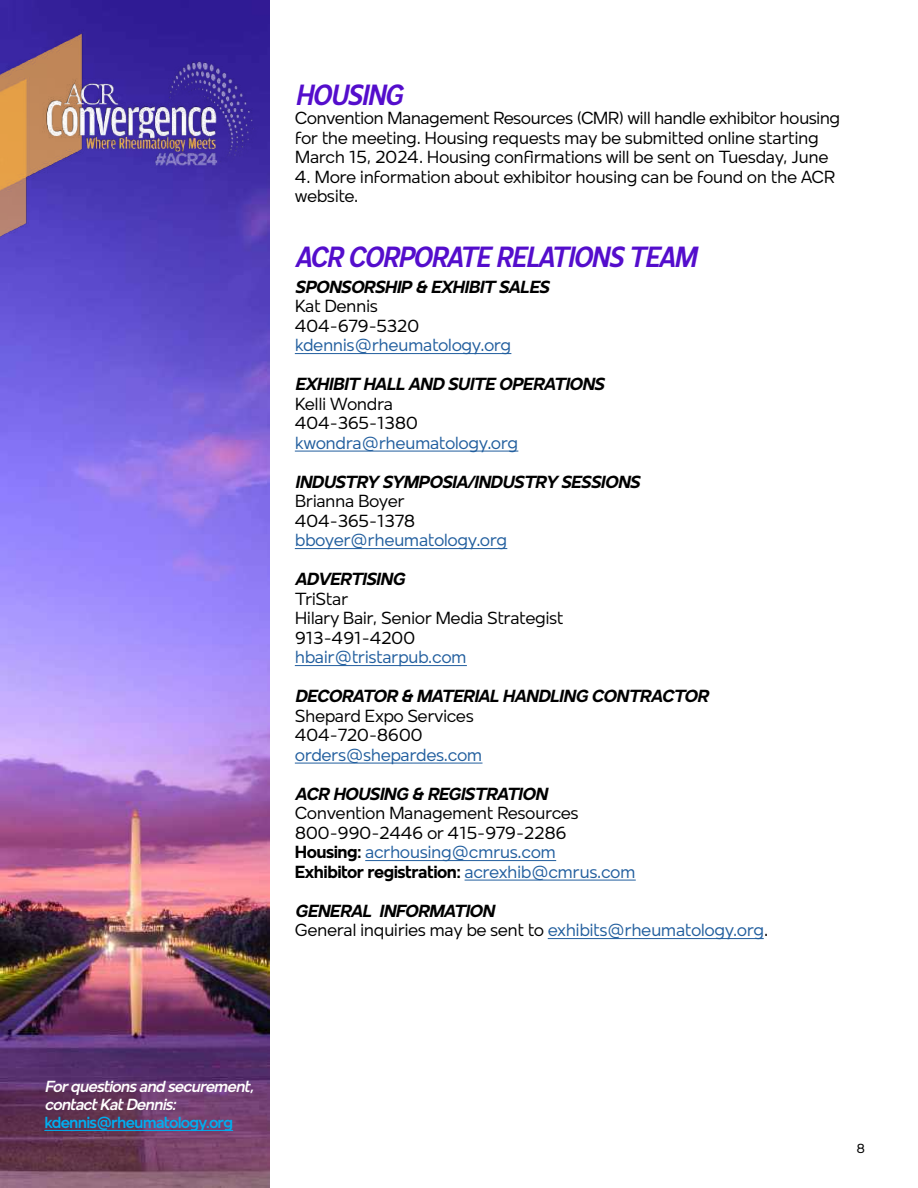
<style>
.page{position:relative;width:918px;height:1188px;background:#fff}
.page>*{position:absolute;margin:0;border:0;box-sizing:border-box;transform-origin:0 0}
.t1{font:italic 600 condensed 30px "Mollen";letter-spacing:-.05em;color:#540dcc}
.t2{font:18px/19.5px "Mollen";letter-spacing:-.03em;color:#000}
.t3{font:italic 700 18px "Mollen";letter-spacing:-.03em;color:#000}
.t4{font:18px "Mollen";letter-spacing:-.03em;color:#215e9e}
.t5{font:italic 600 16.5px/18px "Mollen";letter-spacing:-.05em;color:#fff}
.t6{font:600 16.5px "Mollen";letter-spacing:-.05em;color:#00aeef}
.t7{font:13.5px "Mollen";color:#000}
.s1{font-weight:700}
.s2{color:#215e9e}
.s3{font-weight:700;font-style:italic}
</style>
<div class="page">
<img style="left:0;top:0;width:270px;height:1188px">
<img style="left:0;top:24px;width:87px;height:252px">
<img style="left:42px;top:54px;width:221px;height:119px">
<hr style="left:44px;top:1130px;width:189px;height:1px;background:#00aeef">
<hr style="left:295px;top:353px;width:216px;height:1px;background:#215e9e">
<hr style="left:295px;top:451px;width:223px;height:1px;background:#215e9e">
<hr style="left:295px;top:548px;width:212px;height:1px;background:#215e9e">
<hr style="left:295px;top:665px;width:172px;height:1px;background:#215e9e">
<hr style="left:295px;top:763px;width:188px;height:1px;background:#215e9e">
<hr style="left:365px;top:860px;width:191px;height:1px;background:#215e9e">
<hr style="left:465px;top:880px;width:171px;height:1px;background:#215e9e">
<hr style="left:548px;top:938px;width:216px;height:1px;background:#215e9e">
<h1 class="t1" style="left:295px;top:77px;width:110px">HOUSING</h1>
<p class="t2" style="left:295px;top:108px;width:547px">Convention Management Resources (CMR) will handle exhibitor housing for the meeting. Housing requests may be submitted online starting<br>March 15, 2024. Housing confirmations will be sent on Tuesday, June</p>
<p class="t2" style="left:295px;top:166px;width:542px">4. More information about exhibitor housing can be found on the ACR website.</p>
<h1 class="t1" style="left:295px;top:239px;width:404px">ACR CORPORATE RELATIONS TEAM</h1>
<p class="t3" style="left:295px;top:276px;width:256px">SPONSORSHIP &amp; EXHIBIT SALES</p>
<p class="t2" style="left:295px;top:296px;width:126px">Kat Dennis<br>404-679-5320</p>
<p class="t4" style="left:295px;top:335px;width:218px">kdennis@rheumatology.org</p>
<p class="t3" style="left:295px;top:374px;width:311px">EXHIBIT HALL AND SUITE OPERATIONS</p>
<p class="t2" style="left:295px;top:394px;width:125px">Kelli Wondra<br>404-365-1380</p>
<p class="t4" style="left:295px;top:433px;width:225px">kwondra@rheumatology.org</p>
<p class="t3" style="left:295px;top:471px;width:347px">INDUSTRY SYMPOSIA/INDUSTRY SESSIONS</p>
<p class="t2" style="left:295px;top:491px;width:122px">Brianna Boyer<br>404-365-1378</p>
<p class="t4" style="left:295px;top:530px;width:214px">bboyer@rheumatology.org</p>
<p class="t3" style="left:295px;top:569px;width:111px">ADVERTISING</p>
<p class="t2" style="left:295px;top:589px;width:270px">TriStar<br>Hilary Bair, Senior Media Strategist<br>913-491-4200</p>
<p class="t4" style="left:295px;top:647px;width:174px">hbair@tristarpub.com</p>
<p class="t3" style="left:295px;top:686px;width:415px">DECORATOR &amp; MATERIAL HANDLING CONTRACTOR</p>
<p class="t2" style="left:295px;top:706px;width:181px">Shepard Expo Services<br>404-720-8600</p>
<p class="t4" style="left:295px;top:745px;width:189px">orders@shepardes.com</p>
<p class="t3" style="left:295px;top:783px;width:254px">ACR HOUSING &amp; REGISTRATION</p>
<p class="t2" style="left:295px;top:803px;width:342px">Convention Management Resources 800-990-2446 or 415-979-2286<br><span class="s1">Housing:</span> <span class="s2">acrhousing@cmrus.com<br></span><span class="s1">Exhibitor registration:</span> <span class="s2">acrexhib@cmrus.com</span></p>
<p class="t2" style="left:295px;top:901px;width:475px"><span class="s3">GENERAL INFORMATION<br></span>General inquiries may be sent to <span class="s2">exhibits@rheumatology.org</span>.</p>
<p class="t5" style="left:44px;top:1078px;width:211px">For questions and securement, contact Kat Dennis:</p>
<p class="t6" style="left:44px;top:1113px;width:190px">kdennis@rheumatology.org</p>
<p class="t7" style="left:856px;top:1141px;width:10px">8</p>
</div>
